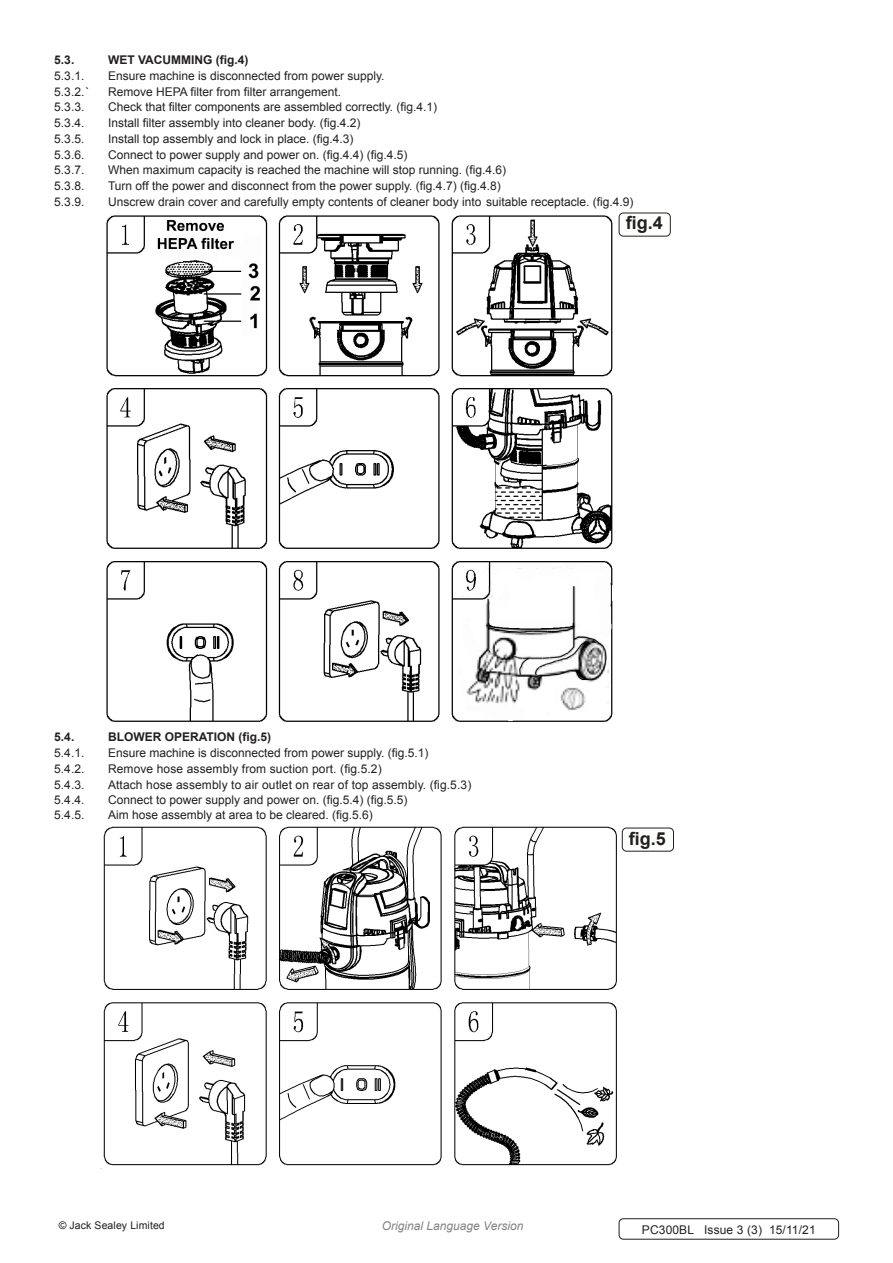
<style>
.page{position:relative;width:893px;height:1263px;background:#fff}
.page>*{position:absolute;margin:0;border:0;box-sizing:border-box;transform-origin:0 0}
.t1{font:700 18px "Arial";color:#231f20}
.Body__Footer{font:12px "Arial";color:#231f20}
.t2{font:700 12px "Arial";color:#231f20}
.t3{font:italic 12px "Arial";color:#808285}
.Body__Justified__7pt{font:10.5px "Arial";letter-spacing:.01em;color:#231f20}
</style>
<div class="page">
<img style="left:106px;top:212px;width:516px;height:510px">
<img style="left:100px;top:826px;width:517px;height:343px">
<div style="left:619px;top:1218px;width:220px;height:21px;border:1px solid #231f20;border-radius:4px"></div>
<div style="left:622px;top:828px;width:52px;height:23px;border:1px solid #231f20;border-radius:4px"></div>
<div style="left:619px;top:213px;width:51px;height:23px;background:#fcfffc;border-radius:4px"></div>
<div style="left:619px;top:213px;width:52px;height:23px;border:1px solid #231f20;border-radius:4px"></div>
<p class="t2" style="left:54px;top:52px;width:22px">5.3.</p>
<p class="t2" style="left:108px;top:52px;width:142px">WET VACUMMING (fig.4)</p>
<p class="Body__Footer" style="left:54px;top:68px;width:32px">5.3.1.</p>
<p class="Body__Footer" style="left:108px;top:68px;width:278px">Ensure machine is disconnected from power supply.</p>
<p class="Body__Footer" style="left:54px;top:83px;width:37px">5.3.2.`</p>
<p class="Body__Footer" style="left:108px;top:83px;width:235px">Remove HEPA filter from filter arrangement.</p>
<p class="Body__Footer" style="left:54px;top:99px;width:32px">5.3.3.</p>
<p class="Body__Footer" style="left:108px;top:99px;width:331px">Check that filter components are assembled correctly. (fig.4.1)</p>
<p class="Body__Footer" style="left:54px;top:115px;width:32px">5.3.4.</p>
<p class="Body__Footer" style="left:108px;top:115px;width:254px">Install filter assembly into cleaner body. (fig.4.2)</p>
<p class="Body__Footer" style="left:54px;top:131px;width:32px">5.3.5.</p>
<p class="Body__Footer" style="left:108px;top:131px;width:247px">Install top assembly and lock in place. (fig.4.3)</p>
<p class="Body__Footer" style="left:54px;top:146px;width:32px">5.3.6.</p>
<p class="Body__Footer" style="left:108px;top:146px;width:301px">Connect to power supply and power on. (fig.4.4) (fig.4.5)</p>
<p class="Body__Footer" style="left:54px;top:162px;width:32px">5.3.7.</p>
<p class="Body__Footer" style="left:108px;top:162px;width:400px">When maximum capacity is reached the machine will stop running. (fig.4.6)</p>
<p class="Body__Footer" style="left:54px;top:178px;width:32px">5.3.8.</p>
<p class="Body__Footer" style="left:108px;top:178px;width:394px">Turn off the power and disconnect from the power supply. (fig.4.7) (fig.4.8)</p>
<p class="Body__Footer" style="left:54px;top:194px;width:32px">5.3.9.</p>
<p class="Body__Footer" style="left:108px;top:194px;width:527px">Unscrew drain cover and carefully empty contents of cleaner body into suitable receptacle. (fig.4.9)</p>
<p class="t1" style="left:626px;top:211px;width:39px">fig.4</p>
<p class="t2" style="left:54px;top:729px;width:22px">5.4.</p>
<p class="t2" style="left:108px;top:729px;width:165px">BLOWER OPERATION (fig.5)</p>
<p class="Body__Footer" style="left:54px;top:745px;width:32px">5.4.1.</p>
<p class="Body__Footer" style="left:108px;top:745px;width:322px">Ensure machine is disconnected from power supply. (fig.5.1)</p>
<p class="Body__Footer" style="left:54px;top:761px;width:32px">5.4.2.</p>
<p class="Body__Footer" style="left:108px;top:761px;width:275px">Remove hose assembly from suction port. (fig.5.2)</p>
<p class="Body__Footer" style="left:54px;top:776px;width:32px">5.4.3.</p>
<p class="Body__Footer" style="left:108px;top:776px;width:365px">Attach hose assembly to air outlet on rear of top assembly. (fig.5.3)</p>
<p class="Body__Footer" style="left:54px;top:792px;width:32px">5.4.4.</p>
<p class="Body__Footer" style="left:108px;top:792px;width:301px">Connect to power supply and power on. (fig.5.4) (fig.5.5)</p>
<p class="Body__Footer" style="left:54px;top:807px;width:32px">5.4.5.</p>
<p class="Body__Footer" style="left:108px;top:807px;width:266px">Aim hose assembly at area to be cleared. (fig.5.6)</p>
<p class="t1" style="left:629px;top:826px;width:39px">fig.5</p>
<p class="Body__Justified__7pt" style="left:59px;top:1218px;width:108px">© Jack Sealey Limited</p>
<p class="t3" style="left:382px;top:1218px;width:143px">Original Language Version</p>
<p class="Body__Footer" style="left:642px;top:1221px;width:175px">PC300BL Issue 3 (3) 15/11/21</p>
</div>
